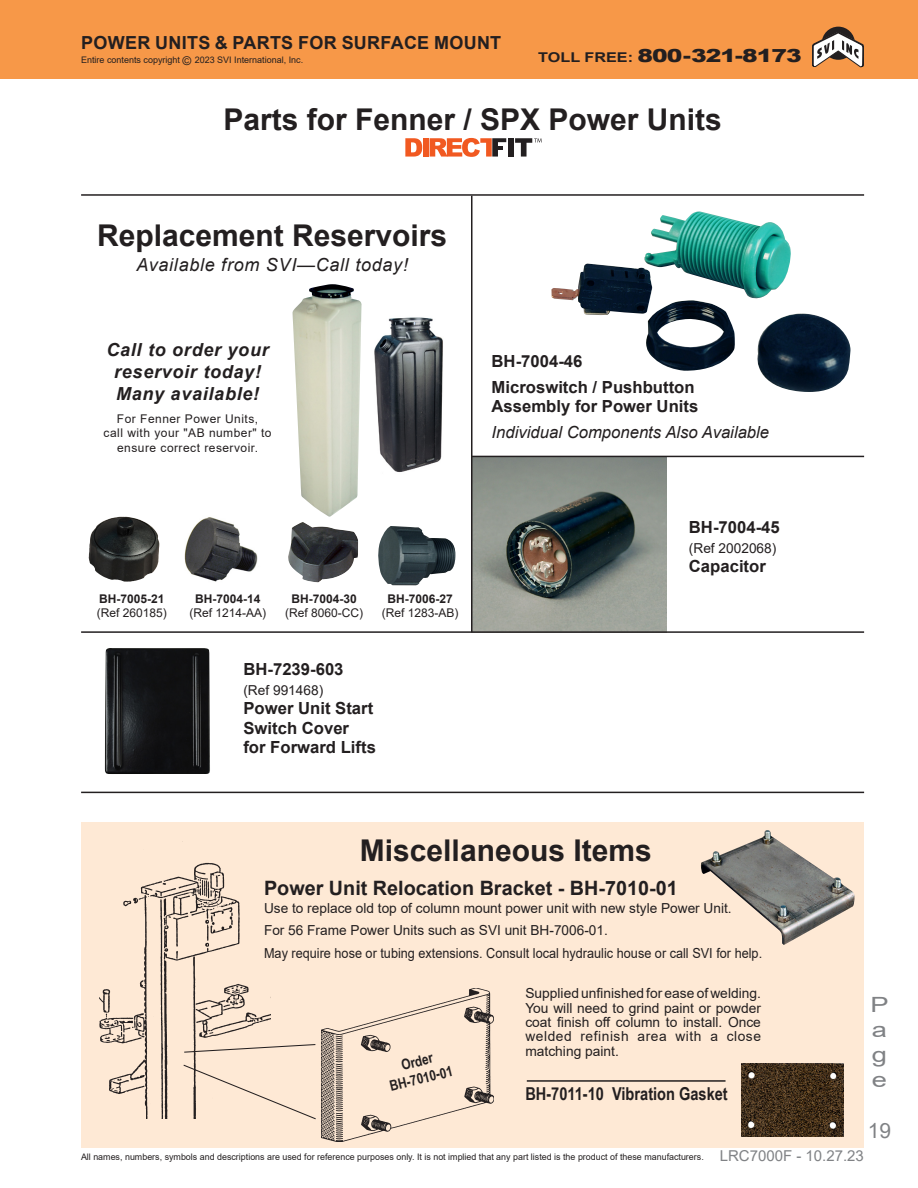
<style>
.page{position:relative;width:918px;height:1188px;background:#fff}
.page>*{position:absolute;margin:0;border:0;box-sizing:border-box;transform-origin:0 0}
.Subhead_1{font:700 30px "Arial";color:#231f20}
.Headline{font:700 30px "Arial";color:#231f20}
.t1{font:21px/25.2px "Arial";color:#808285;text-align:justify;scale:1.3 1}
.t2{font:21px "Arial";color:#808285}
.Subhead_1-2{font:700 19.8px "Arial";color:#231f20}
.t3{font:italic 700 18px/21.6px "Arial";letter-spacing:.04em;color:#231f20;text-align:center}
.t4{font:700 18px "Arial";letter-spacing:.015em;color:#231f20}
.t5{font:italic 18px "Arial";letter-spacing:.04em;color:#231f20}
.t6{font:900 18px "Arial";letter-spacing:-.04em;color:#231f20;scale:1.3 1}
.Subhead_1-3{font:700 17.85px "Arial Narrow";color:#231f20}
.t7{font:700 16.65px/19.5px "Arial";color:#231f20}
.t8{font:italic 16.65px "Arial";color:#231f20}
.Subhead_1-4{font:700 14.55px "Arial Narrow";color:#231f20}
.Subhead_1-5{font:13.8px/14.4px "Arial";color:#231f20;text-align:justify}
.Subhead_1-6{font:13.8px "Arial";color:#231f20;scale:.92 1}
.t9{font:13.65px "Arial";color:#231f20}
.t10{font:12px/14.4px "Arial";letter-spacing:.04em;color:#231f20;text-align:center}
.t11{font:12px "Arial";color:#231f20}
.t12{font:700 12px "Arial";color:#231f20}
.t13{font:9px "Arial";color:#231f20}
.s1{font-size:12px}
.s2{font-weight:700;font-size:13.5px}
.s3{font-size:15px;color:#808285}
</style>
<div class="page">
<div style="left:0;top:0;width:918px;height:78px;background:#f79848"></div>
<svg style="left:812px;top:27px;width:52px;height:40px"></svg>
<div style="left:81px;top:822px;width:783px;height:326px;background:#fee9d5"></div>
<img style="left:321px;top:988px;width:173px;height:154px">
<img style="left:99px;top:862px;width:172px;height:257px">
<svg style="left:183px;top:1043px;width:133px;height:10px"></svg>
<svg style="left:182px;top:1064px;width:134px;height:56px"></svg>
<hr style="left:527px;top:1080px;width:199px;height:2px;background:#231f20">
<img style="left:701px;top:830px;width:154px;height:115px">
<img style="left:741px;top:1064px;width:102px;height:73px">
<img style="left:551px;top:211px;width:299px;height:181px">
<img style="left:293px;top:284px;width:69px;height:233px">
<img style="left:374px;top:317px;width:69px;height:155px">
<img style="left:88px;top:517px;width:72px;height:65px">
<img style="left:472px;top:457px;width:195px;height:174px">
<img style="left:184px;top:517px;width:74px;height:65px">
<img style="left:288px;top:522px;width:70px;height:61px">
<img style="left:378px;top:526px;width:77px;height:59px">
<hr style="left:81px;top:194px;width:783px;height:2px;background:#231f20">
<hr style="left:472px;top:456px;width:392px;height:1px;background:#231f20">
<hr style="left:81px;top:631px;width:783px;height:2px;background:#231f20">
<hr style="left:81px;top:792px;width:783px;height:1px;background:#231f20">
<hr style="left:471px;top:196px;width:1px;height:436px;background:#231f20">
<div style="left:508px;top:138px;width:6px;height:19px;background:#231f20"></div>
<svg style="left:405px;top:138px;width:17px;height:19px"></svg>
<div style="left:423px;top:138px;width:6px;height:19px;background:#f15921"></div>
<svg style="left:430px;top:138px;width:76px;height:19px"></svg>
<svg style="left:515px;top:138px;width:27px;height:19px"></svg>
<img style="left:105px;top:648px;width:105px;height:126px">
<h3 class="t4" style="left:81px;top:30px;width:421px">POWER UNITS &amp; PARTS FOR SURFACE MOUNT</h3>
<p class="t13" style="left:81px;top:54px;width:224px">Entire contents copyright <span class="s1">©</span> 2023 SVI International, Inc.</p>
<h3 class="t6" style="left:538px;top:43px;width:204px"><span class="s2">TOLL FREE:</span> 800-321-8173</h3>
<p class="Subhead_1" style="left:223px;top:98px;width:500px">Parts for Fenner / SPX Power Units</p>
<p class="Subhead_1" style="left:97px;top:215px;width:352px">Replacement Reservoirs</p>
<p class="t5" style="left:136px;top:253px;width:273px">Available from SVI—Call today!</p>
<p class="t3" style="left:106px;top:340px;width:164px">Call to order your reservoir today!</p>
<p class="t3" style="left:116px;top:383px;width:145px">Many available!</p>
<p class="t10" style="left:104px;top:411px;width:170px">For Fenner Power Units,<br>call with your "AB number" to ensure correct reservoir.</p>
<p class="t12" style="left:99px;top:590px;width:67px">BH-7005-21</p>
<p class="t11" style="left:97px;top:605px;width:72px">(Ref 260185)</p>
<p class="t12" style="left:195px;top:590px;width:67px">BH-7004-14</p>
<p class="t11" style="left:190px;top:605px;width:78px">(Ref 1214-AA)</p>
<p class="t12" style="left:291px;top:590px;width:67px">BH-7004-30</p>
<p class="t11" style="left:285px;top:605px;width:80px">(Ref 8060-CC)</p>
<p class="t12" style="left:388px;top:590px;width:67px">BH-7006-27</p>
<p class="t11" style="left:382px;top:605px;width:78px">(Ref 1283-AB)</p>
<p class="t7" style="left:243px;top:660px;width:102px">BH-7239-603</p>
<p class="t9" style="left:243px;top:681px;width:81px">(Ref 991468)</p>
<p class="t7" style="left:243px;top:699px;width:134px">Power Unit Start<br>Switch Cover<br>for Forward Lifts</p>
<p class="t7" style="left:492px;top:352px;width:92px">BH-7004-46</p>
<p class="t7" style="left:492px;top:377px;width:208px">Microswitch / Pushbutton<br>Assembly for Power Units</p>
<p class="t8" style="left:492px;top:421px;width:279px">Individual Components Also Available</p>
<p class="t7" style="left:689px;top:518px;width:92px">BH-7004-45</p>
<p class="t9" style="left:689px;top:538px;width:89px">(Ref 2002068)</p>
<p class="t7" style="left:689px;top:557px;width:78px">Capacitor</p>
<p class="Headline" style="left:360px;top:829px;width:293px">Miscellaneous Items</p>
<p class="Subhead_1-2" style="left:264px;top:874px;width:415px">Power Unit Relocation Bracket - BH-7010-01</p>
<p class="Subhead_1-5" style="left:264px;top:900px;width:469px">Use to replace old top of column mount power unit with new style Power Unit.</p>
<p class="Subhead_1-5" style="left:264px;top:923px;width:345px">For 56 Frame Power Units such as SVI unit BH-7006-01.</p>
<p class="Subhead_1-6" style="left:264px;top:944px;width:543px">May require hose or tubing extensions. Consult local hydraulic house or call SVI for help.</p>
<p class="Subhead_1-4" style="left:399px;top:1054px;width:34px;rotate:-14deg">Order</p>
<p class="Subhead_1-4" style="left:387px;top:1075px;width:66px;rotate:-14deg">BH-7010-01</p>
<p class="Subhead_1-5" style="left:525px;top:986px;width:237px">Supplied unfinished for ease of welding.</p>
<p class="Subhead_1-5" style="left:525px;top:1000px;width:237px">You will need to grind paint or powder coat finish off column to install. Once welded refinish area with a close matching paint.</p>
<p class="Subhead_1-3" style="left:525px;top:1080px;width:204px">BH-7011-10 Vibration Gasket</p>
<h2 class="t1" style="left:871px;top:991px;width:16px">P a g e</h2>
<h2 class="t2" style="left:868px;top:1116px;width:25px">19</h2>
<p class="t13" style="left:81px;top:1151px;width:784px">All names, numbers, symbols and descriptions are used for reference purposes only. It is not implied that any part listed is the product of these manufacturers. <span class="s3">LRC7000F - 10.27.23</span></p>
</div>
